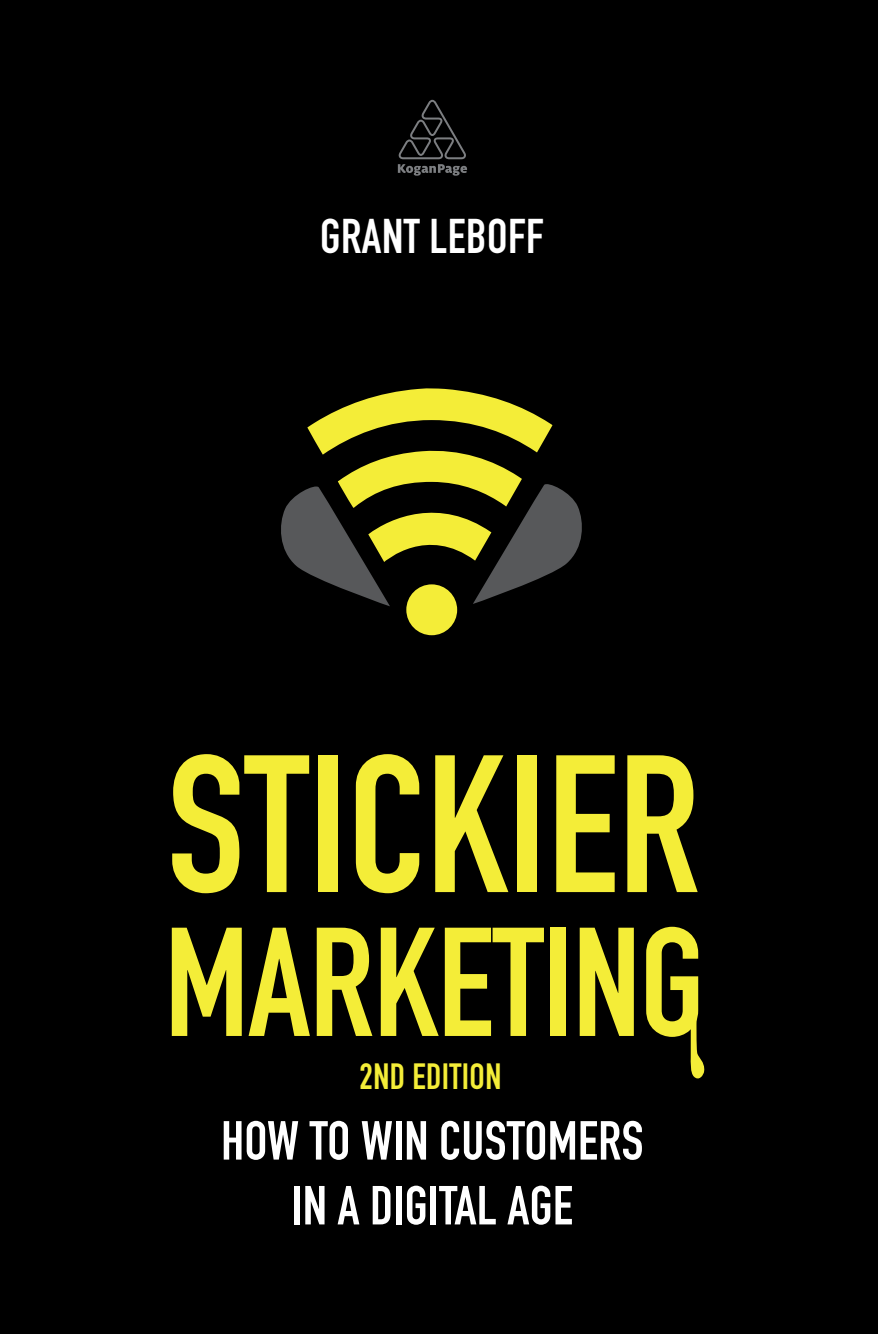
<style>
.page{position:relative;width:878px;height:1334px;background:#fff}
.page>*{position:absolute;margin:0;border:0;box-sizing:border-box;transform-origin:0 0}
.t1{font:192px "DIN Engschrift Std";color:#f4ed38}
.t2{font:152px "DIN Engschrift Std";letter-spacing:-.005em;color:#f4ed38}
.t3{font:54px/64.8px "DIN Engschrift Std";letter-spacing:.005em;color:#fff;text-align:center}
.t4{font:48px "DIN Engschrift Std";letter-spacing:.01em;color:#fff}
.t5{font:36px "DIN Engschrift Std";letter-spacing:.01em;color:#f4ed38}
</style>
<div class="page">
<div style="left:0;top:0;width:877px;height:1333px;background:#000"></div>
<svg style="left:281px;top:388px;width:301px;height:218px"></svg>
<div style="left:406px;top:584px;width:51px;height:51px;background:#f4ed38;border-radius:50%"></div>
<svg style="left:690px;top:994px;width:15px;height:85px"></svg>
<svg style="left:398px;top:100px;width:69px;height:76px"></svg>
<p class="t4" style="left:320px;top:208px;width:225px">GRANT LEBOFF</p>
<h1 class="t1" style="left:167px;top:712px;width:534px">STICKIER</h1>
<h2 class="t2" style="left:164px;top:893px;width:541px">MARKETING</h2>
<p class="t5" style="left:359px;top:1055px;width:143px">2ND EDITION</p>
<p class="t3" style="left:221px;top:1108px;width:424px">HOW TO WIN CUSTOMERS<br>IN A DIGITAL AGE</p>
</div>
